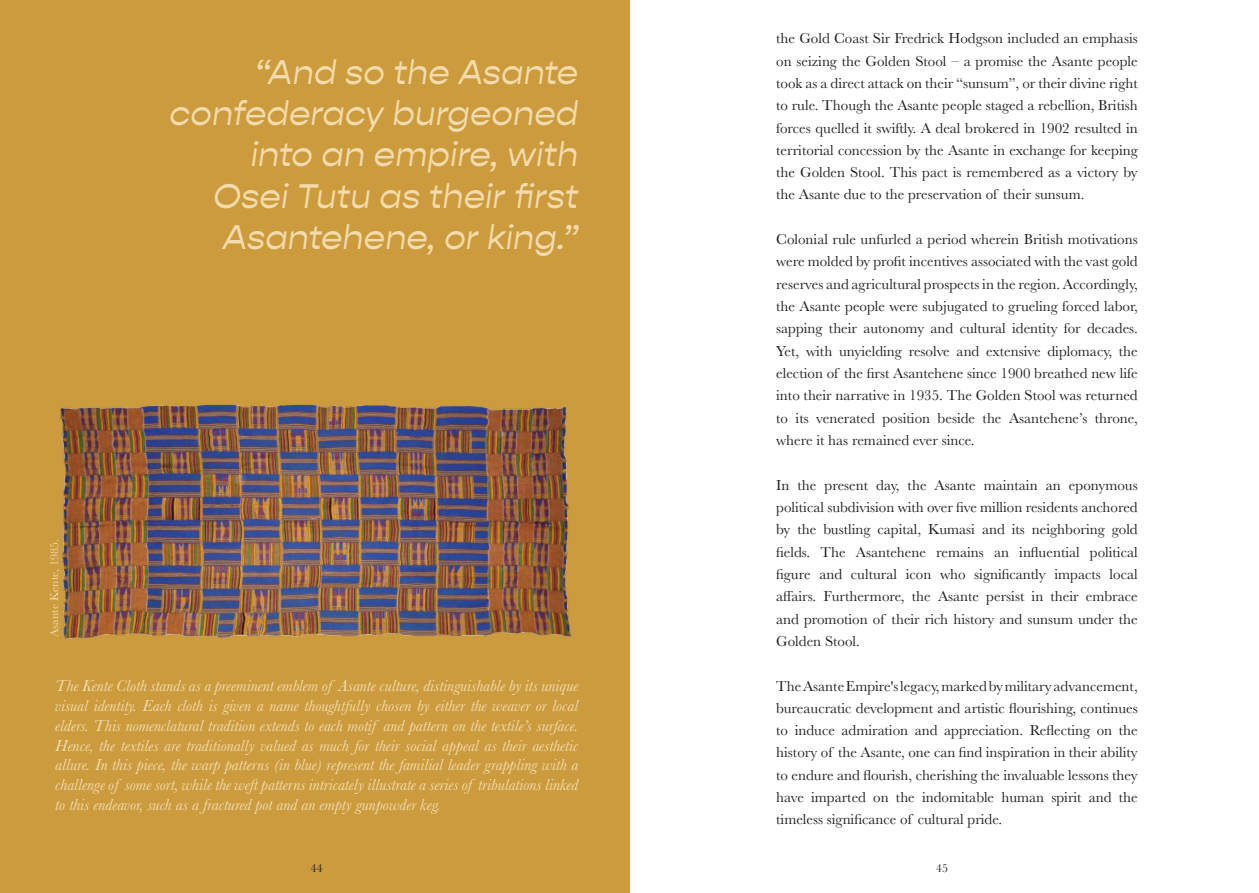
<style>
.page{position:relative;width:1259px;height:893px;background:#fff}
.page>*{position:absolute;margin:0;border:0;box-sizing:border-box;transform-origin:0 0}
.Article_Title{font:italic 34.5px/41.4px "Gopher";color:#f4dbac;text-align:right}
.NA_paragraph{font:italic 16.5px/19.8px "Baskerville";color:#f5deb2;text-align:justify}
.NA_paragraph-2{font:15px/22.4px "Baskerville";color:#231f20;text-align:justify}
.NA_paragraph-3{font:12px "Baskerville";color:#f4dbac}
.NA_paragraph-4{font:12px "Baskerville";color:#231f20}
</style>
<div class="page">
<div style="left:0;top:0;width:629px;height:893px;background:#cb9b3d"></div>
<img style="left:60px;top:404px;width:512px;height:235px">
<p class="Article_Title" style="left:169px;top:52px;width:410px">“And so the Asante confederacy burgeoned into an empire, with<br>Osei Tutu as their first<br>Asantehene, or king.”</p>
<p class="NA_paragraph-3" style="left:47px;top:637px;width:99px;rotate:-90deg">Asante Kente, 1985.</p>
<p class="NA_paragraph" style="left:55px;top:676px;width:525px">The Kente Cloth stands as a preeminent emblem of Asante culture, distinguishable by its unique visual identity. Each cloth is given a name thoughtfully chosen by either the weaver or local elders. This nomenclatural tradition extends to each motif and pattern on the textile’s surface.<br>Hence, the textiles are traditionally valued as much for their social appeal as their aesthetic allure. In this piece, the warp patterns (in blue) represent the familial leader grappling with a challenge of some sort, while the weft patterns intricately illustrate a series of tribulations linked to this endeavor, such as a fractured pot and an empty gunpowder keg.</p>
<p class="NA_paragraph-4" style="left:311px;top:860px;width:13px">44</p>
<p class="NA_paragraph-2" style="left:776px;top:27px;width:363px">the Gold Coast Sir Fredrick Hodgson included an emphasis on seizing the Golden Stool – a promise the Asante people took as a direct attack on their “sunsum”, or their divine right to rule. Though the Asante people staged a rebellion, British forces quelled it swiftly. A deal brokered in 1902 resulted in territorial concession by the Asante in exchange for keeping the Golden Stool. This pact is remembered as a victory by the Asante due to the preservation of their sunsum.</p>
<p class="NA_paragraph-2" style="left:776px;top:228px;width:363px">Colonial rule unfurled a period wherein British motivations were molded by profit incentives associated with the vast gold reserves and agricultural prospects in the region. Accordingly, the Asante people were subjugated to grueling forced labor, sapping their autonomy and cultural identity for decades.<br>Yet, with unyielding resolve and extensive diplomacy, the election of the first Asantehene since 1900 breathed new life into their narrative in 1935. The Golden Stool was returned to its venerated position beside the Asantehene’s throne, where it has remained ever since.</p>
<p class="NA_paragraph-2" style="left:776px;top:474px;width:363px">In the present day, the Asante maintain an eponymous political subdivision with over five million residents anchored by the bustling capital, Kumasi and its neighboring gold fields. The Asantehene remains an influential political figure and cultural icon who significantly impacts local affairs. Furthermore, the Asante persist in their embrace and promotion of their rich history and sunsum under the Golden Stool.</p>
<p class="NA_paragraph-2" style="left:776px;top:675px;width:363px">The Asante Empire's legacy, marked by military advancement, bureaucratic development and artistic flourishing, continues to induce admiration and appreciation. Reflecting on the history of the Asante, one can find inspiration in their ability to endure and flourish, cherishing the invaluable lessons they have imparted on the indomitable human spirit and the timeless significance of cultural pride.</p>
<p class="NA_paragraph-4" style="left:936px;top:860px;width:13px">45</p>
</div>
